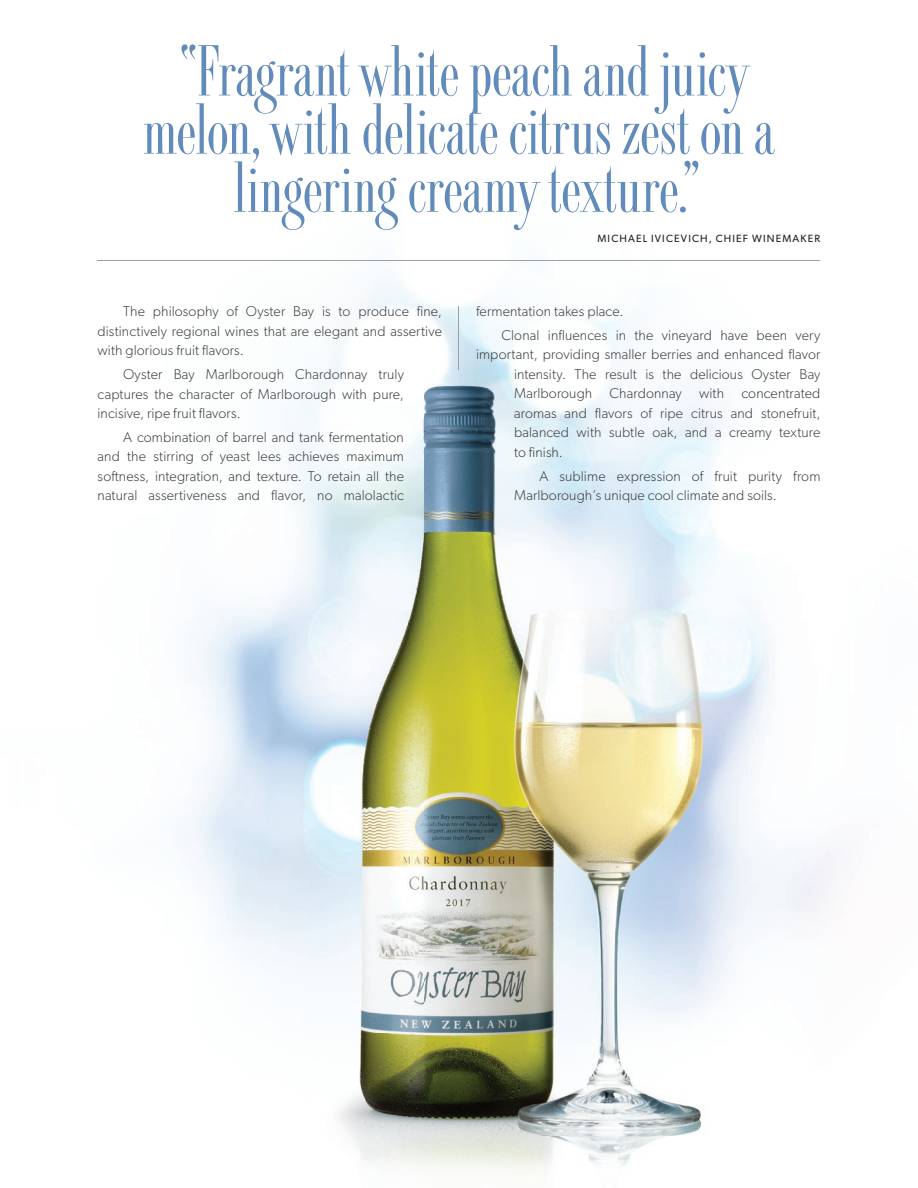
<style>
.page{position:relative;width:918px;height:1188px;background:#fff}
.page>*{position:absolute;margin:0;border:0;box-sizing:border-box;transform-origin:0 0}
.t1{font:71.25px/58.2px "Fashion Didot";letter-spacing:-.005em;color:#618bba;text-align:center}
.t2{font:300 14.25px/19.5px "Gibson";letter-spacing:.01em;color:#3e3e3f;text-align:justify}
.t3{font:10.5px "Gibson";letter-spacing:.11em;color:#231f20}
</style>
<div class="page">
<img style="left:319px;top:311px;width:422px;height:877px">
<hr style="left:98px;top:260px;width:722px;height:1px;background:#9d9fa2">
<hr style="left:459px;top:306px;width:1px;height:64px;background:#9d9fa2">
<h1 class="t1" style="left:143px;top:45px;width:633px">“Fragrant white peach and juicy melon, with delicate citrus zest on a lingering creamy texture.”</h1>
<p class="t2" style="left:98px;top:301px;width:346px;text-indent:26px">The philosophy of Oyster Bay is to produce fine, distinctively regional wines that are elegant and assertive with glorious fruit flavors.</p>
<p class="t2" style="left:98px;top:364px;width:308px;text-indent:26px">Oyster Bay Marlborough Chardonnay truly captures the character of Marlborough with pure, incisive, ripe fruit flavors.</p>
<p class="t2" style="left:98px;top:427px;width:308px;text-indent:26px">A combination of barrel and tank fermentation and the stirring of yeast lees achieves maximum softness, integration, and texture. To retain all the natural assertiveness and flavor, no malolactic</p>
<p class="t3" style="left:597px;top:232px;width:224px">MICHAEL IVICEVICH, CHIEF WINEMAKER</p>
<p class="t2" style="left:502px;top:299px;width:320px;line-height:23.7px;text-indent:-26px">fermentation takes place.<br>Clonal influences in the vineyard have been very</p>
<p class="t2" style="left:514px;top:345px;width:308px;text-indent:-38px">important, providing smaller berries and enhanced flavor intensity. The result is the delicious Oyster Bay Marlborough Chardonnay with concentrated aromas and flavors of ripe citrus and stonefruit, balanced with subtle oak, and a creamy texture to finish.</p>
<p class="t2" style="left:514px;top:466px;width:308px;text-indent:26px">A sublime expression of fruit purity from<br>Marlborough’s unique cool climate and soils.</p>
</div>
